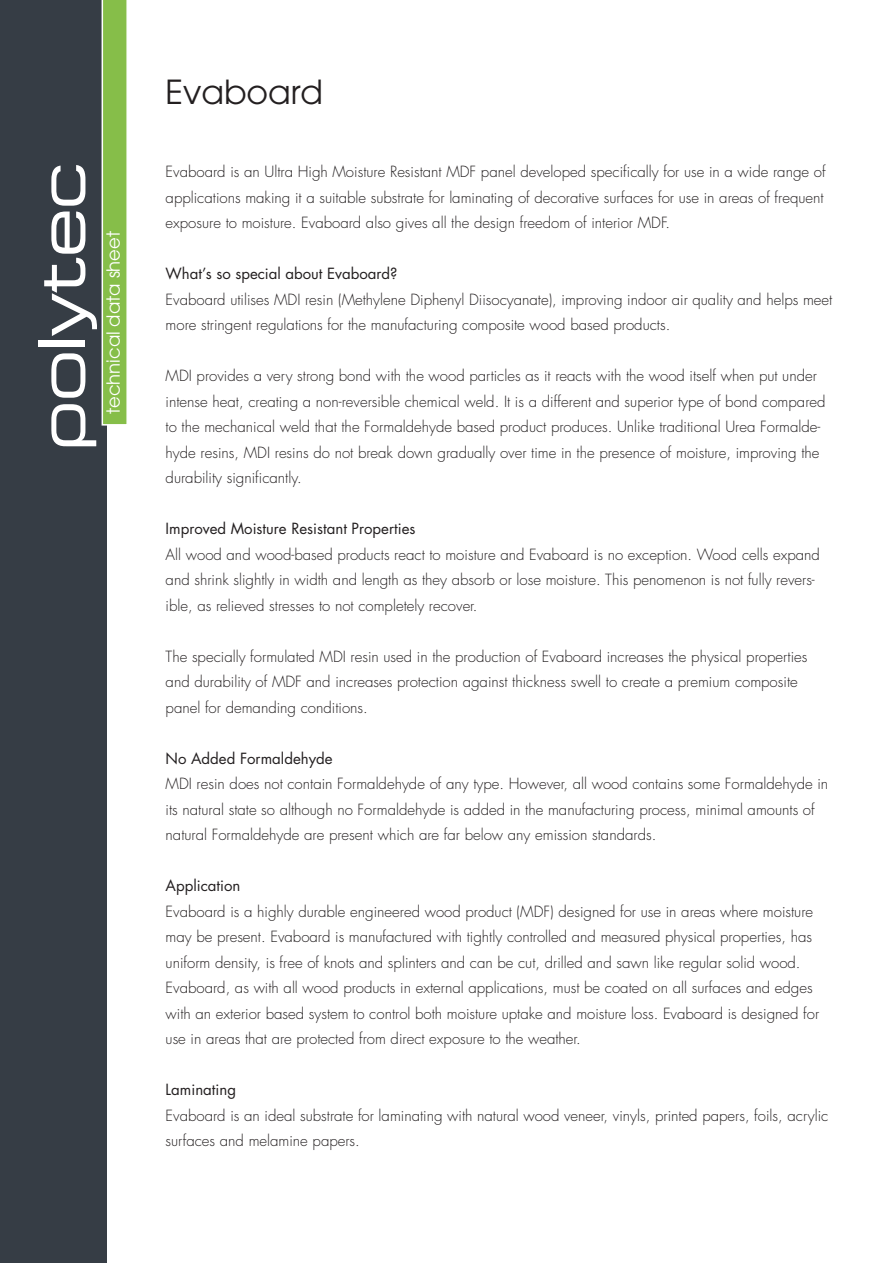
<style>
.page{position:relative;width:893px;height:1263px;background:#fff}
.page>*{position:absolute;margin:0;border:0;box-sizing:border-box;transform-origin:0 0}
.t1{font:33px "Avant Garde";color:#231f20}
.t2{font:18px "Avant Garde";color:#fff}
.t3{font:300 15px/25.5px "Futura";color:#231f20}
.t4{font:15px "Futura";color:#231f20}
</style>
<div class="page">
<div style="left:0;top:0;width:106px;height:1263px;background:#363d45"></div>
<svg style="left:44px;top:0;width:83px;height:446px"></svg>
<div style="left:38px;top:341px;width:47px;height:6px;background:#fff"></div>
<p class="t2" style="left:106px;top:414px;width:185px;rotate:-90deg">technical data sheet</p>
<h1 class="t1" style="left:166px;top:79px;width:159px">Evaboard</h1>
<p class="t3" style="left:166px;top:160px;width:662px">Evaboard is an Ultra High Moisture Resistant MDF panel developed specifically for use in a wide range of applications making it a suitable substrate for laminating of decorative surfaces for use in areas of frequent exposure to moisture. Evaboard also gives all the design freedom of interior MDF.</p>
<p class="t4" style="left:166px;top:267px;width:233px">What’s so special about Evaboard?</p>
<p class="t3" style="left:166px;top:288px;width:668px">Evaboard utilises MDI resin (Methylene Diphenyl Diisocyanate), improving indoor air quality and helps meet more stringent regulations for the manufacturing composite wood based products.</p>
<p class="t3" style="left:166px;top:364px;width:661px">MDI provides a very strong bond with the wood particles as it reacts with the wood itself when put under intense heat, creating a non-reversible chemical weld. It is a different and superior type of bond compared to the mechanical weld that the Formaldehyde based product produces. Unlike traditional Urea Formalde&shy;hyde resins, MDI resins do not break down gradually over time in the presence of moisture, improving the durability significantly.</p>
<p class="t4" style="left:166px;top:522px;width:251px">Improved Moisture Resistant Properties</p>
<p class="t3" style="left:166px;top:543px;width:656px">All wood and wood-based products react to moisture and Evaboard is no exception. Wood cells expand and shrink slightly in width and length as they absorb or lose moisture. This penomenon is not fully revers&shy;ible, as relieved stresses to not completely recover.</p>
<p class="t3" style="left:166px;top:645px;width:643px">The specially formulated MDI resin used in the production of Evaboard increases the physical properties and durability of MDF and increases protection against thickness swell to create a premium composite panel for demanding conditions.</p>
<p class="t4" style="left:166px;top:751px;width:169px">No Added Formaldehyde</p>
<p class="t3" style="left:166px;top:772px;width:664px">MDI resin does not contain Formaldehyde of any type. However, all wood contains some Formaldehyde in its natural state so although no Formaldehyde is added in the manufacturing process, minimal amounts of natural Formaldehyde are present which are far below any emission standards.</p>
<p class="t4" style="left:166px;top:879px;width:76px">Application</p>
<p class="t3" style="left:166px;top:900px;width:655px">Evaboard is a highly durable engineered wood product (MDF) designed for use in areas where moisture may be present. Evaboard is manufactured with tightly controlled and measured physical properties, has uniform density, is free of knots and splinters and can be cut, drilled and sawn like regular solid wood.<br>Evaboard, as with all wood products in external applications, must be coated on all surfaces and edges with an exterior based system to control both moisture uptake and moisture loss. Evaboard is designed for use in areas that are protected from direct exposure to the weather.</p>
<p class="t4" style="left:166px;top:1083px;width:72px">Laminating</p>
<p class="t3" style="left:166px;top:1104px;width:664px">Evaboard is an ideal substrate for laminating with natural wood veneer, vinyls, printed papers, foils, acrylic surfaces and melamine papers.</p>
</div>
